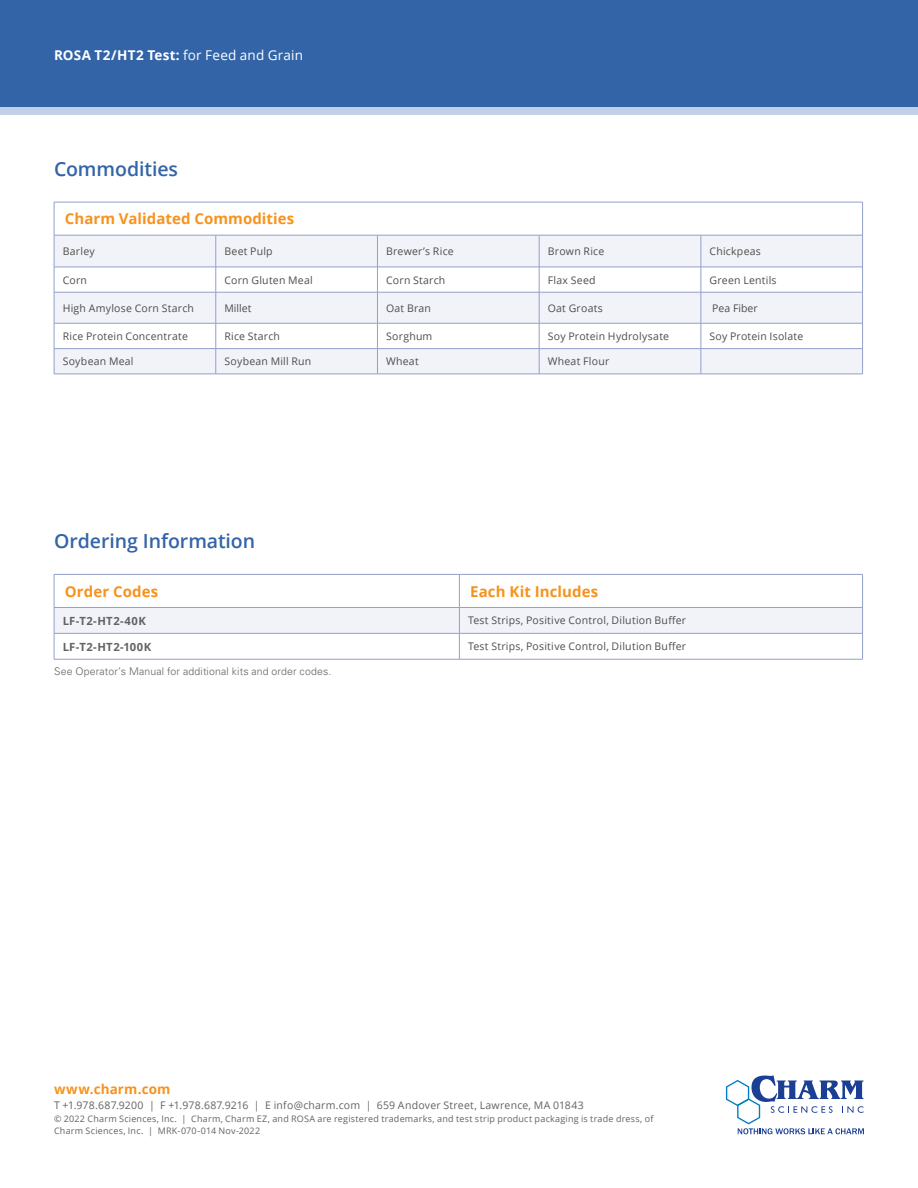
<style>
.page{position:relative;width:918px;height:1188px;background:#fff}
.page>*{position:absolute;margin:0;border:0;box-sizing:border-box;transform-origin:0 0}
.Subhead{font:600 19.5px "Open Sans";letter-spacing:-.005em;color:#3364a8}
.Paragraph_Style_1{font:700 15px "Open Sans";letter-spacing:.005em;color:#f7931d}
.Footer_Legal{font:700 13.5px "Open Sans";letter-spacing:.02em;color:#fff}
.Footer_Legal-2{font:700 13.5px "Open Sans";letter-spacing:.01em;color:#f7931d}
.Paragraph_Style_1-2{font:700 11.25px "Open Sans";letter-spacing:.035em;color:#636266}
.t1{font:10.5px "Open Sans";letter-spacing:.02em;color:#4d4d4d}
.Footer_Legal-3{font:10.5px "Open Sans";letter-spacing:.02em;color:#636266}
.Body_Text{font:300 10.5px "Univers LT Std";letter-spacing:.015em;color:#636266}
.t2{font:10.5px "Open Sans";color:#4d4d4d}
.Footer_Legal-4{font:9px/12.8px "Open Sans";letter-spacing:.025em;color:#636266}
.s1{font-weight:400}
</style>
<div class="page">
<div style="left:0;top:8px;width:918px;height:107px;background:#c2d0e5"></div>
<div style="left:0;top:0;width:918px;height:107px;background:#3364a8"></div>
<svg style="left:726px;top:1075px;width:138px;height:59px"></svg>
<svg style="left:55px;top:236px;width:807px;height:138px;fill:#f1f3f8"></svg>
<hr style="left:54px;top:202px;width:162px;height:1px;background:#92a0cb">
<hr style="left:54px;top:202px;width:1px;height:33px;background:#92a0cb">
<hr style="left:216px;top:202px;width:161px;height:1px;background:#92a0cb">
<hr style="left:377px;top:202px;width:162px;height:1px;background:#92a0cb">
<hr style="left:539px;top:202px;width:162px;height:1px;background:#92a0cb">
<hr style="left:701px;top:202px;width:162px;height:1px;background:#92a0cb">
<hr style="left:862px;top:202px;width:1px;height:33px;background:#92a0cb">
<hr style="left:54px;top:235px;width:162px;height:1px;background:#92a0cb">
<hr style="left:54px;top:235px;width:1px;height:32px;background:#92a0cb">
<hr style="left:216px;top:235px;width:161px;height:1px;background:#92a0cb">
<hr style="left:216px;top:235px;width:1px;height:32px;background:#92a0cb">
<hr style="left:377px;top:235px;width:162px;height:1px;background:#92a0cb">
<hr style="left:377px;top:235px;width:1px;height:32px;background:#92a0cb">
<hr style="left:539px;top:235px;width:162px;height:1px;background:#92a0cb">
<hr style="left:539px;top:235px;width:1px;height:32px;background:#92a0cb">
<hr style="left:701px;top:235px;width:162px;height:1px;background:#92a0cb">
<hr style="left:701px;top:235px;width:1px;height:32px;background:#92a0cb">
<hr style="left:862px;top:235px;width:1px;height:32px;background:#92a0cb">
<hr style="left:54px;top:267px;width:162px;height:1px;background:#92a0cb">
<svg style="left:54px;top:267px;width:1px;height:25px"></svg>
<hr style="left:216px;top:267px;width:161px;height:1px;background:#92a0cb">
<svg style="left:216px;top:267px;width:1px;height:25px"></svg>
<hr style="left:377px;top:267px;width:162px;height:1px;background:#92a0cb">
<svg style="left:377px;top:268px;width:1px;height:24px"></svg>
<hr style="left:539px;top:267px;width:162px;height:1px;background:#92a0cb">
<svg style="left:539px;top:267px;width:1px;height:25px"></svg>
<hr style="left:701px;top:267px;width:162px;height:1px;background:#92a0cb">
<svg style="left:701px;top:267px;width:1px;height:25px"></svg>
<svg style="left:862px;top:268px;width:1px;height:24px"></svg>
<hr style="left:54px;top:292px;width:162px;height:1px;background:#92a0cb">
<hr style="left:54px;top:292px;width:1px;height:31px;background:#92a0cb">
<hr style="left:216px;top:292px;width:161px;height:1px;background:#92a0cb">
<hr style="left:216px;top:292px;width:1px;height:31px;background:#92a0cb">
<hr style="left:377px;top:292px;width:162px;height:1px;background:#92a0cb">
<hr style="left:377px;top:292px;width:1px;height:31px;background:#92a0cb">
<hr style="left:539px;top:292px;width:162px;height:1px;background:#92a0cb">
<hr style="left:539px;top:292px;width:1px;height:31px;background:#92a0cb">
<hr style="left:701px;top:292px;width:162px;height:1px;background:#92a0cb">
<hr style="left:701px;top:292px;width:1px;height:31px;background:#92a0cb">
<hr style="left:862px;top:292px;width:1px;height:31px;background:#92a0cb">
<hr style="left:54px;top:323px;width:162px;height:1px;background:#92a0cb">
<hr style="left:216px;top:323px;width:161px;height:1px;background:#92a0cb">
<hr style="left:377px;top:323px;width:162px;height:1px;background:#92a0cb">
<hr style="left:539px;top:323px;width:162px;height:1px;background:#92a0cb">
<hr style="left:701px;top:323px;width:162px;height:1px;background:#92a0cb">
<hr style="left:54px;top:348px;width:162px;height:1px;background:#92a0cb">
<svg style="left:54px;top:323px;width:1px;height:51px"></svg>
<hr style="left:216px;top:348px;width:161px;height:1px;background:#92a0cb">
<svg style="left:216px;top:323px;width:1px;height:51px"></svg>
<hr style="left:377px;top:348px;width:162px;height:1px;background:#92a0cb">
<svg style="left:377px;top:323px;width:1px;height:51px"></svg>
<hr style="left:539px;top:348px;width:162px;height:1px;background:#92a0cb">
<svg style="left:539px;top:323px;width:1px;height:51px"></svg>
<hr style="left:701px;top:348px;width:162px;height:1px;background:#92a0cb">
<svg style="left:701px;top:323px;width:1px;height:51px"></svg>
<svg style="left:862px;top:323px;width:1px;height:51px"></svg>
<hr style="left:54px;top:374px;width:162px;height:1px;background:#92a0cb">
<hr style="left:216px;top:374px;width:161px;height:1px;background:#92a0cb">
<hr style="left:377px;top:374px;width:162px;height:1px;background:#92a0cb">
<hr style="left:539px;top:374px;width:162px;height:1px;background:#92a0cb">
<hr style="left:701px;top:374px;width:162px;height:1px;background:#92a0cb">
<hr style="left:54px;top:574px;width:405px;height:1px;background:#92a0cb">
<hr style="left:54px;top:574px;width:1px;height:33px;background:#92a0cb">
<hr style="left:459px;top:574px;width:404px;height:1px;background:#92a0cb">
<hr style="left:459px;top:574px;width:1px;height:33px;background:#92a0cb">
<hr style="left:862px;top:574px;width:1px;height:33px;background:#92a0cb">
<svg style="left:54px;top:607px;width:809px;height:52px"></svg>
<hr style="left:54px;top:659px;width:405px;height:1px;background:#92a0cb">
<hr style="left:459px;top:659px;width:404px;height:1px;background:#92a0cb">
<p class="Footer_Legal" style="left:54px;top:45px;width:250px">ROSA T2/HT2 Test: <span class="s1">for Feed and Grain</span></p>
<p class="Subhead" style="left:54px;top:156px;width:126px">Commodities</p>
<p class="Paragraph_Style_1" style="left:65px;top:208px;width:231px">Charm Validated Commodities</p>
<p class="t1" style="left:63px;top:244px;width:34px">Barley</p>
<p class="t1" style="left:224px;top:244px;width:50px">Beet Pulp</p>
<p class="t1" style="left:386px;top:244px;width:69px">Brewer’s Rice</p>
<p class="t1" style="left:548px;top:244px;width:58px">Brown Rice</p>
<p class="t1" style="left:710px;top:244px;width:53px">Chickpeas</p>
<p class="t1" style="left:63px;top:273px;width:26px">Corn</p>
<p class="t1" style="left:224px;top:273px;width:90px">Corn Gluten Meal</p>
<p class="t1" style="left:386px;top:273px;width:61px">Corn Starch</p>
<p class="t1" style="left:548px;top:273px;width:49px">Flax Seed</p>
<p class="t1" style="left:710px;top:273px;width:69px">Green Lentils</p>
<p class="t1" style="left:63px;top:301px;width:133px">High Amylose Corn Starch</p>
<p class="t1" style="left:224px;top:301px;width:29px">Millet</p>
<p class="t1" style="left:386px;top:301px;width:46px">Oat Bran</p>
<p class="t1" style="left:548px;top:301px;width:57px">Oat Groats</p>
<p class="t2" style="left:712px;top:301px;width:47px">Pea Fiber</p>
<p class="t1" style="left:63px;top:329px;width:127px">Rice Protein Concentrate</p>
<p class="t1" style="left:224px;top:329px;width:57px">Rice Starch</p>
<p class="t1" style="left:386px;top:329px;width:48px">Sorghum</p>
<p class="t1" style="left:548px;top:329px;width:123px">Soy Protein Hydrolysate</p>
<p class="t1" style="left:710px;top:329px;width:95px">Soy Protein Isolate</p>
<p class="t1" style="left:63px;top:354px;width:72px">Soybean Meal</p>
<p class="t1" style="left:224px;top:354px;width:88px">Soybean Mill Run</p>
<p class="t1" style="left:386px;top:354px;width:34px">Wheat</p>
<p class="t1" style="left:548px;top:354px;width:63px">Wheat Flour</p>
<p class="Subhead" style="left:54px;top:528px;width:203px">Ordering Information</p>
<p class="Paragraph_Style_1" style="left:65px;top:581px;width:95px">Order Codes</p>
<p class="Paragraph_Style_1" style="left:470px;top:581px;width:130px">Each Kit Includes</p>
<p class="Paragraph_Style_1-2" style="left:63px;top:613px;width:85px">LF-T2-HT2-40K</p>
<p class="t1" style="left:468px;top:613px;width:220px">Test Strips, Positive Control, Dilution Buffer</p>
<p class="Paragraph_Style_1-2" style="left:63px;top:639px;width:90px">LF-T2-HT2-100K</p>
<p class="t1" style="left:468px;top:639px;width:220px">Test Strips, Positive Control, Dilution Buffer</p>
<p class="Body_Text" style="left:54px;top:665px;width:279px">See Operator’s Manual for additional kits and order codes.</p>
<p class="Footer_Legal-2" style="left:54px;top:1079px;width:118px">www.charm.com</p>
<p class="Footer_Legal-3" style="left:54px;top:1098px;width:531px">T +1.978.687.9200 | F +1.978.687.9216 | E info@charm.com | 659 Andover Street, Lawrence, MA 01843</p>
<p class="Footer_Legal-4" style="left:54px;top:1112px;width:601px">© 2022 Charm Sciences, Inc. | Charm, Charm EZ, and ROSA are registered trademarks, and test strip product packaging is trade dress, of<br>Charm Sciences, Inc. | MRK-070-014 Nov-2022</p>
</div>
